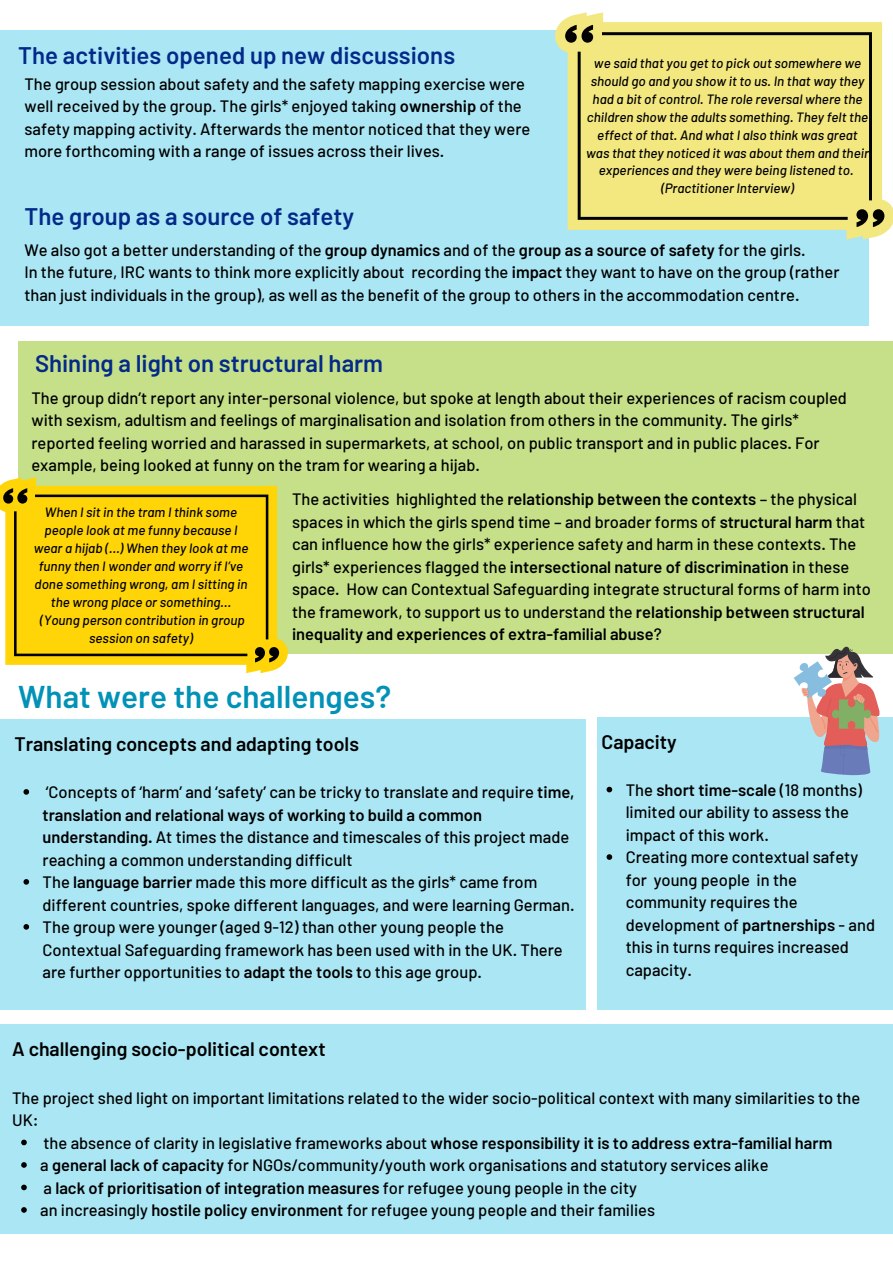
<style>
.page{position:relative;width:893px;height:1264px;background:#fff}
.page>*{position:absolute;margin:0;border:0;box-sizing:border-box;transform-origin:0 0}
.t1{font:600 31.5px "Barlow";color:#0292b7}
.t2{font:600 24px "Barlow";color:#042a89}
.t3{font:600 19.5px "Barlow";color:#000}
.t4{font:500 16.5px/22.5px "Barlow";color:#000}
.t5{font:600 16.5px "Barlow";color:#000}
.t6{font:italic 500 13.5px/18px "Barlow";color:#000;text-align:center}
.s1{font-weight:600}
.s2{font-weight:500}
</style>
<div class="page">
<div style="left:0;top:30px;width:868px;height:295px;background:#abe6f4"></div>
<div style="left:18px;top:341px;width:874px;height:312px;background:#c5e088"></div>
<svg style="left:555px;top:12px;width:337px;height:227px;fill:#f3e788"></svg>
<svg style="left:602px;top:32px;width:269px;height:168px;background:#d4ca70"></svg>
<div style="left:577px;top:52px;width:270px;height:168px;background:#f3e780"></div>
<svg style="left:565px;top:25px;width:28px;height:18px"></svg>
<svg style="left:856px;top:209px;width:28px;height:18px"></svg>
<svg style="left:0;top:477px;width:288px;height:196px"></svg>
<svg style="left:3px;top:488px;width:276px;height:174px;background:#e5c110"></svg>
<div style="left:0;top:719px;width:585px;height:291px;background:#abe6f4"></div>
<svg style="left:23px;top:789px;width:6px;height:5px"></svg>
<svg style="left:23px;top:879px;width:6px;height:5px"></svg>
<svg style="left:23px;top:924px;width:6px;height:5px"></svg>
<div style="left:597px;top:718px;width:295px;height:292px;background:#abe6f4"></div>
<svg style="left:606px;top:786px;width:6px;height:6px"></svg>
<svg style="left:606px;top:854px;width:6px;height:5px"></svg>
<svg style="left:793px;top:646px;width:88px;height:129px"></svg>
<div style="left:0;top:1024px;width:892px;height:209px;background:#abe6f4"></div>
<svg style="left:21px;top:1139px;width:6px;height:6px"></svg>
<svg style="left:21px;top:1162px;width:6px;height:5px"></svg>
<svg style="left:21px;top:1184px;width:6px;height:6px"></svg>
<svg style="left:21px;top:1207px;width:6px;height:5px"></svg>
<p class="t2" style="left:18px;top:40px;width:438px">The activities opened up new discussions</p>
<p class="t4" style="left:24px;top:72px;width:507px">The group session about safety and the safety mapping exercise were well received by the group. The girls* enjoyed taking <span class="s1">ownership</span> of the safety mapping activity. Afterwards the mentor noticed that they were more forthcoming with a range of issues across their lives.</p>
<p class="t6" style="left:586px;top:53px;width:284px">we said that you get to pick out somewhere we should go and you show it to us. In that way they had a bit of control. The role reversal where the children show the adults something. They felt the effect of that. And what I also think was great was that they noticed it was about them and their experiences and they were being listened to.</p>
<p class="t6" style="left:661px;top:179px;width:135px">(Practitioner Interview)</p>
<p class="t2" style="left:24px;top:201px;width:331px">The group as a source of safety</p>
<p class="t4" style="left:24px;top:238px;width:782px">We also got a better understanding of the <span class="s1">group dynamics</span> and of the <span class="s1">group as a source of safety</span> for the girls.</p>
<p class="t4" style="left:24px;top:261px;width:816px">In the future, IRC wants to think more explicitly about recording the <span class="s1">impact</span> they want to have on the group (rather than just individuals in the group), as well as the benefit of the group to others in the accommodation centre.</p>
<p class="t2" style="left:35px;top:348px;width:349px">Shining a light on structural harm</p>
<p class="t4" style="left:31px;top:386px;width:816px">The group didn’t report any inter-personal violence, but spoke at length about their experiences of racism coupled with sexism, adultism and feelings of marginalisation and isolation from others in the community. The girls* reported feeling worried and harassed in supermarkets, at school, on public transport and in public places. For example, being looked at funny on the tram for wearing a hijab.</p>
<p class="t6" style="left:34px;top:503px;width:216px">When I sit in the tram I think some people look at me funny because I wear a hijab (…) When they look at me funny then I wonder and worry if I’ve done something wrong, am I sitting in the wrong place or something…</p>
<p class="t6" style="left:40px;top:610px;width:206px">(Young person contribution in group session on safety)</p>
<p class="t4" style="left:292px;top:487px;width:580px">The activities highlighted the <span class="s1">relationship between the contexts</span> – the physical spaces in which the girls spend time – and broader forms of <span class="s1">structural harm</span> that can influence how the girls* experience safety and harm in these contexts. The girls* experiences flagged the <span class="s1">intersectional nature of discrimination</span> in these space. How can Contextual Safeguarding integrate structural forms of harm into the framework, to support us to understand the <span class="s1">relationship between structural inequality and experiences of extra-familial abuse</span>?</p>
<p class="t1" style="left:18px;top:676px;width:374px">What were the challenges?</p>
<p class="t3" style="left:14px;top:731px;width:346px">Translating concepts and adapting tools</p>
<p class="t4" style="left:43px;top:780px;width:533px">‘Concepts of ‘harm’ and ‘safety’ can be tricky to translate and require <span class="s1">time, translation and relational ways of working to build a common understanding.</span> At times the distance and timescales of this project made reaching a common understanding difficult</p>
<p class="t4" style="left:43px;top:870px;width:533px">The <span class="s1">language barrier</span> made this more difficult as the girls* came from different countries, spoke different languages, and were learning German.</p>
<p class="t4" style="left:43px;top:915px;width:521px">The group were younger (aged 9-12) than other young people the<br>Contextual Safeguarding framework has been used with in the UK. There are further opportunities to <span class="s1">adapt the tools t</span>o this age group.</p>
<p class="t3" style="left:601px;top:729px;width:77px">Capacity</p>
<p class="t4" style="left:625px;top:778px;width:238px">The <span class="s1">short time-scale</span> (18 months) limited our ability to assess the impact of this work.</p>
<p class="t4" style="left:625px;top:845px;width:251px">Creating more contextual safety for young people in the community requires the development of <span class="s1">partnerships</span> - and this in turns requires increased capacity.</p>
<p class="t3" style="left:12px;top:1036px;width:315px">A challenging socio-political context</p>
<p class="t4" style="left:12px;top:1085px;width:849px">The project shed light on important limitations related to the wider socio-political context with many similarities to the<br>UK:</p>
<p class="t5" style="left:43px;top:1132px;width:790px"><span class="s2">the absence of clarity in legislative frameworks about</span> whose responsibility it is to address extra-familial harm</p>
<p class="t4" style="left:40px;top:1153px;width:729px">a <span class="s1">general lack of capacity</span> for NGOs/community/youth work organisations and statutory services alike</p>
<p class="t5" style="left:43px;top:1177px;width:595px"><span class="s2">a</span> lack of prioritisation of integration measures <span class="s2">for refugee young people in the city</span></p>
<p class="t4" style="left:40px;top:1198px;width:616px">an increasingly <span class="s1">hostile policy environment</span> for refugee young people and their families</p>
</div>
